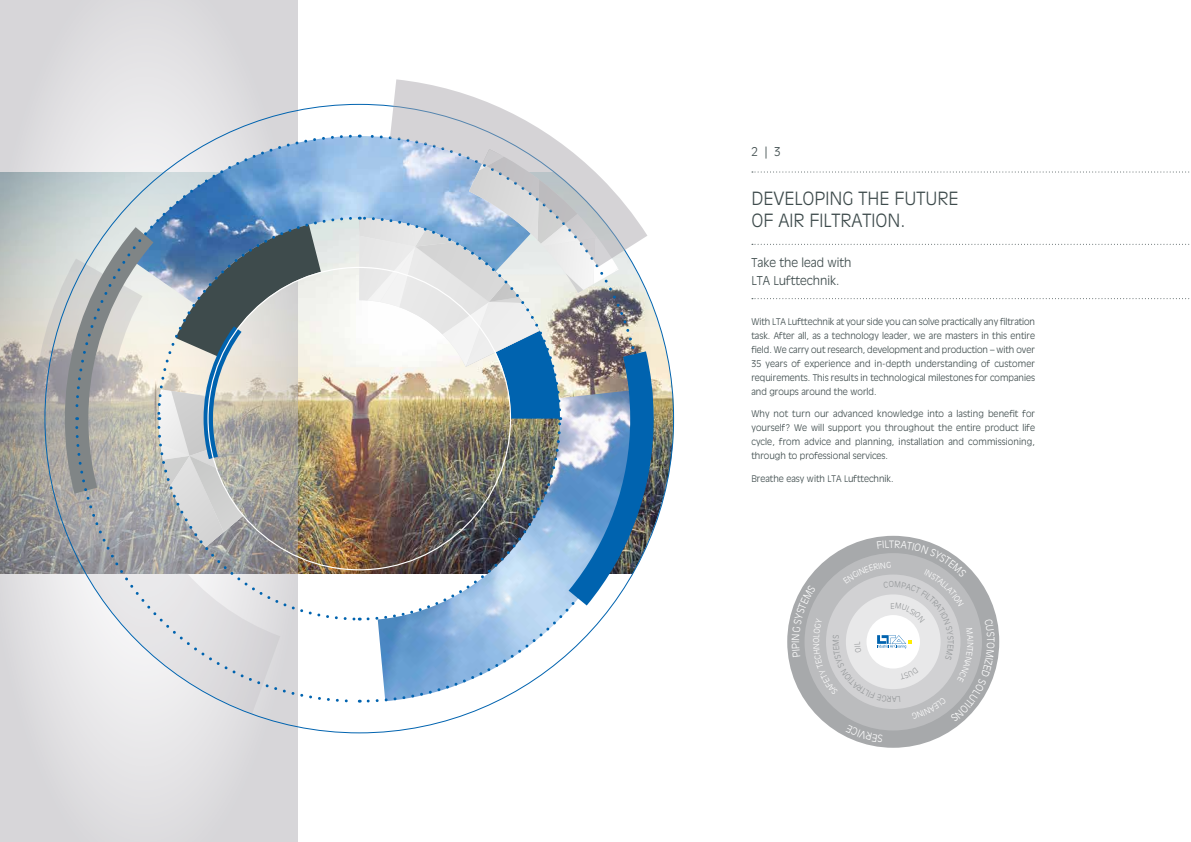
<style>
.page{position:relative;width:1191px;height:842px;background:#fff}
.page>*{position:absolute;margin:0;border:0;box-sizing:border-box;transform-origin:0 0}
.t1{font:300 18px/22px "Antique Olive CE";color:#3e4b4c}
.t2{font:300 12px/18px "Antique Olive CE";color:#3e4b4c}
.t3{font:300 9px/14px "Antique Olive CE";color:#3e4b4c;text-align:justify}
</style>
<div class="page">
<svg style="left:0;top:0;width:298px;height:842px;background:#d5d5d6"></svg>
<svg style="left:653px;top:171px;width:106px;height:361px"></svg>
<svg style="left:752px;top:171px;width:438px;height:1px"></svg>
<svg style="left:752px;top:244px;width:438px;height:1px"></svg>
<svg style="left:752px;top:298px;width:438px;height:1px"></svg>
<svg style="left:47px;top:622px;width:233px;height:91px;background:#e5e4e7"></svg>
<svg style="left:366px;top:622px;width:234px;height:82px"></svg>
<svg style="left:74px;top:133px;width:279px;height:16px;background:#d7dee7"></svg>
<svg style="left:74px;top:622px;width:284px;height:82px"></svg>
<svg style="left:390px;top:79px;width:178px;height:70px;fill:#d5d3d6"></svg>
<img style="left:34px;top:149px;width:619px;height:473px">
<svg style="left:792px;top:540px;width:202px;height:203px"></svg>
<h2 class="t2" style="left:751px;top:142px;width:31px">2 | 3</h2>
<h1 class="t1" style="left:751px;top:187px;width:209px">DEVELOPING THE FUTURE<br>OF AIR FILTRATION.</h1>
<h2 class="t2" style="left:751px;top:254px;width:102px">Take the lead with<br>LTA Lufttechnik.</h2>
<p class="t3" style="left:751px;top:314px;width:285px">With LTA Lufttechnik at your side you can solve practically any filtration task. After all, as a technology leader, we are masters in this entire field. We carry out research, development and production – with over 35 years of experience and in-depth understanding of customer requirements. This results in technological milestones for companies and groups around the world.</p>
<p class="t3" style="left:751px;top:407px;width:285px">Why not turn our advanced knowledge into a lasting benefit for yourself? We will support you throughout the entire product life cycle, from advice and planning, installation and commissioning, through to professional services.</p>
<p class="t3" style="left:751px;top:471px;width:144px">Breathe easy with LTA Lufttechnik.</p>
</div>
